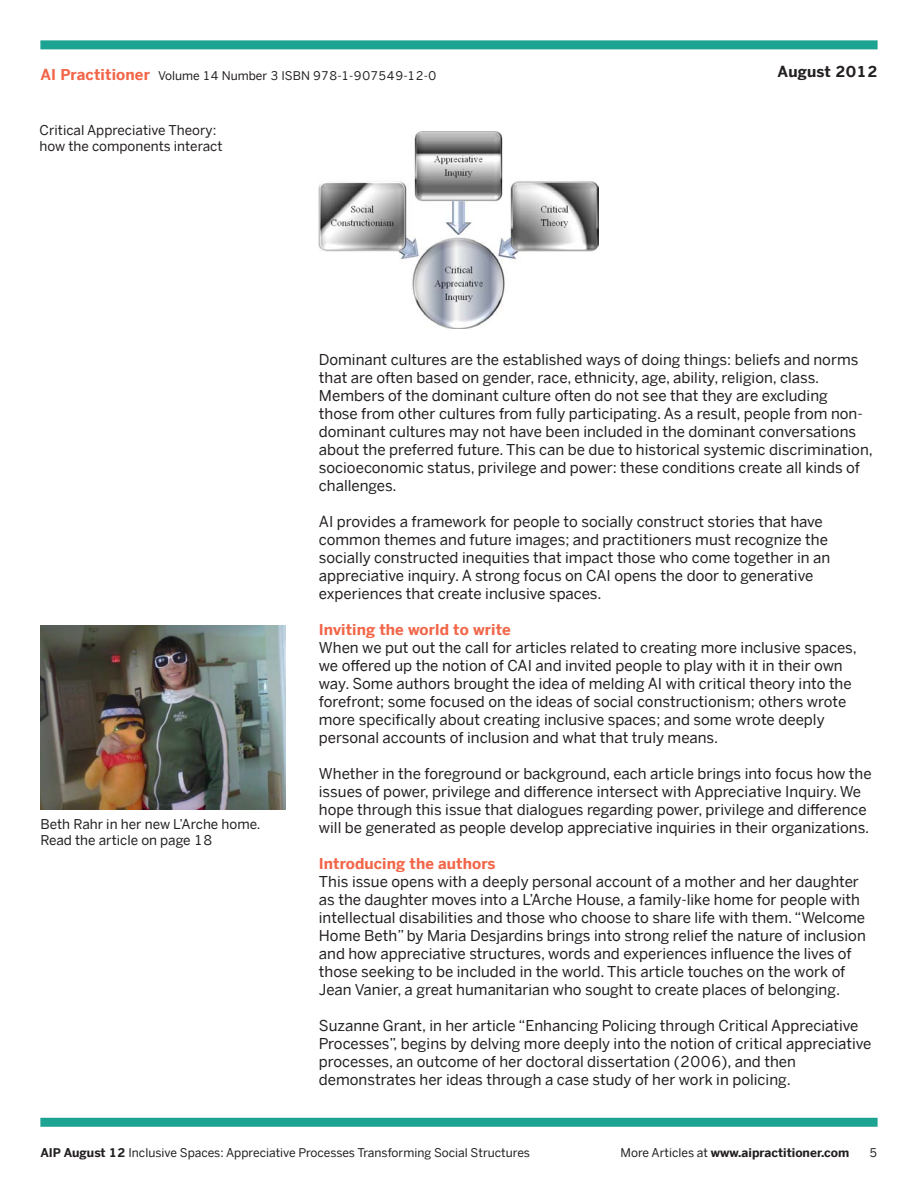
<style>
.page{position:relative;width:918px;height:1188px;background:#fff}
.page>*{position:absolute;margin:0;border:0;box-sizing:border-box;transform-origin:0 0}
.t1{font:15px/18px "Benton Sans";color:#231f20}
.article_subheading{font:700 15px "Benton Sans";letter-spacing:.005em;color:#f26649}
.t2{font:700 15px "Benton Sans";letter-spacing:.01em;color:#231f20}
.footnotes{font:13.5px/16.2px "Benton Sans";color:#231f20}
.t3{font:12px "Benton Sans";color:#231f20}
.t4{font:700 12px "Benton Sans";color:#231f20}
.s1{font-weight:700}
.s2{font-weight:400}
</style>
<div class="page">
<div style="left:40px;top:40px;width:838px;height:9px;background:#1da391"></div>
<div style="left:40px;top:1118px;width:838px;height:9px;background:#1da391"></div>
<img style="left:319px;top:131px;width:279px;height:197px">
<img style="left:40px;top:626px;width:246px;height:184px">
<p class="article_subheading" style="left:40px;top:66px;width:111px">AI Practitioner</p>
<p class="t2" style="left:778px;top:63px;width:101px">August 2012</p>
<p class="t3" style="left:158px;top:68px;width:280px">Volume 14 Number 3 ISBN 978-1-907549-12-0</p>
<p class="footnotes" style="left:40px;top:122px;width:178px">Critical Appreciative Theory:</p>
<p class="footnotes" style="left:40px;top:138px;width:184px">how the components interact</p>
<p class="footnotes" style="left:40px;top:816px;width:222px">Beth Rahr in her new L’Arche home.<br>Read the article on page 18</p>
<p class="t1" style="left:319px;top:351px;width:556px">Dominant cultures are the established ways of doing things: beliefs and norms that are often based on gender, race, ethnicity, age, ability, religion, class.<br>Members of the dominant culture often do not see that they are excluding<br>those from other cultures from fully participating. As a result, people from non&shy;dominant cultures may not have been included in the dominant conversations about the preferred future. This can be due to historical systemic discrimination, socioeconomic status, privilege and power: these conditions create all kinds of challenges.</p>
<p class="t1" style="left:319px;top:513px;width:513px">AI provides a framework for people to socially construct stories that have common themes and future images; and practitioners must recognize the socially constructed inequities that impact those who come together in an appreciative inquiry. A strong focus on CAI opens the door to generative experiences that create inclusive spaces.</p>
<p class="article_subheading" style="left:319px;top:621px;width:193px">Inviting the world to write</p>
<p class="t1" style="left:319px;top:639px;width:539px">When we put out the call for articles related to creating more inclusive spaces, we offered up the notion of CAI and invited people to play with it in their own way. Some authors brought the idea of melding AI with critical theory into the forefront; some focused on the ideas of social constructionism; others wrote more specifically about creating inclusive spaces; and some wrote deeply personal accounts of inclusion and what that truly means.</p>
<p class="t1" style="left:319px;top:765px;width:554px">Whether in the foreground or background, each article brings into focus how the issues of power, privilege and difference intersect with Appreciative Inquiry. We hope through this issue that dialogues regarding power, privilege and difference will be generated as people develop appreciative inquiries in their organizations.</p>
<p class="article_subheading" style="left:319px;top:855px;width:178px">Introducing the authors</p>
<p class="t1" style="left:319px;top:873px;width:548px">This issue opens with a deeply personal account of a mother and her daughter as the daughter moves into a L’Arche House, a family-like home for people with intellectual disabilities and those who choose to share life with them. “Welcome Home Beth” by Maria Desjardins brings into strong relief the nature of inclusion and how appreciative structures, words and experiences influence the lives of those seeking to be included in the world. This article touches on the work of Jean Vanier, a great humanitarian who sought to create places of belonging.</p>
<p class="t1" style="left:319px;top:1017px;width:554px">Suzanne Grant, in her article “Enhancing Policing through Critical Appreciative Processes”, begins by delving more deeply into the notion of critical appreciative processes, an outcome of her doctoral dissertation (2006), and then demonstrates her ideas through a case study of her work in policing.</p>
<p class="t3" style="left:40px;top:1146px;width:491px"><span class="s1">AIP August 12</span> Inclusive Spaces: Appreciative Processes Transforming Social Structures</p>
<p class="t4" style="left:621px;top:1146px;width:230px"><span class="s2">More Articles at</span> www.aipractitioner.com</p>
<p class="t3" style="left:869px;top:1146px;width:10px">5</p>
</div>
